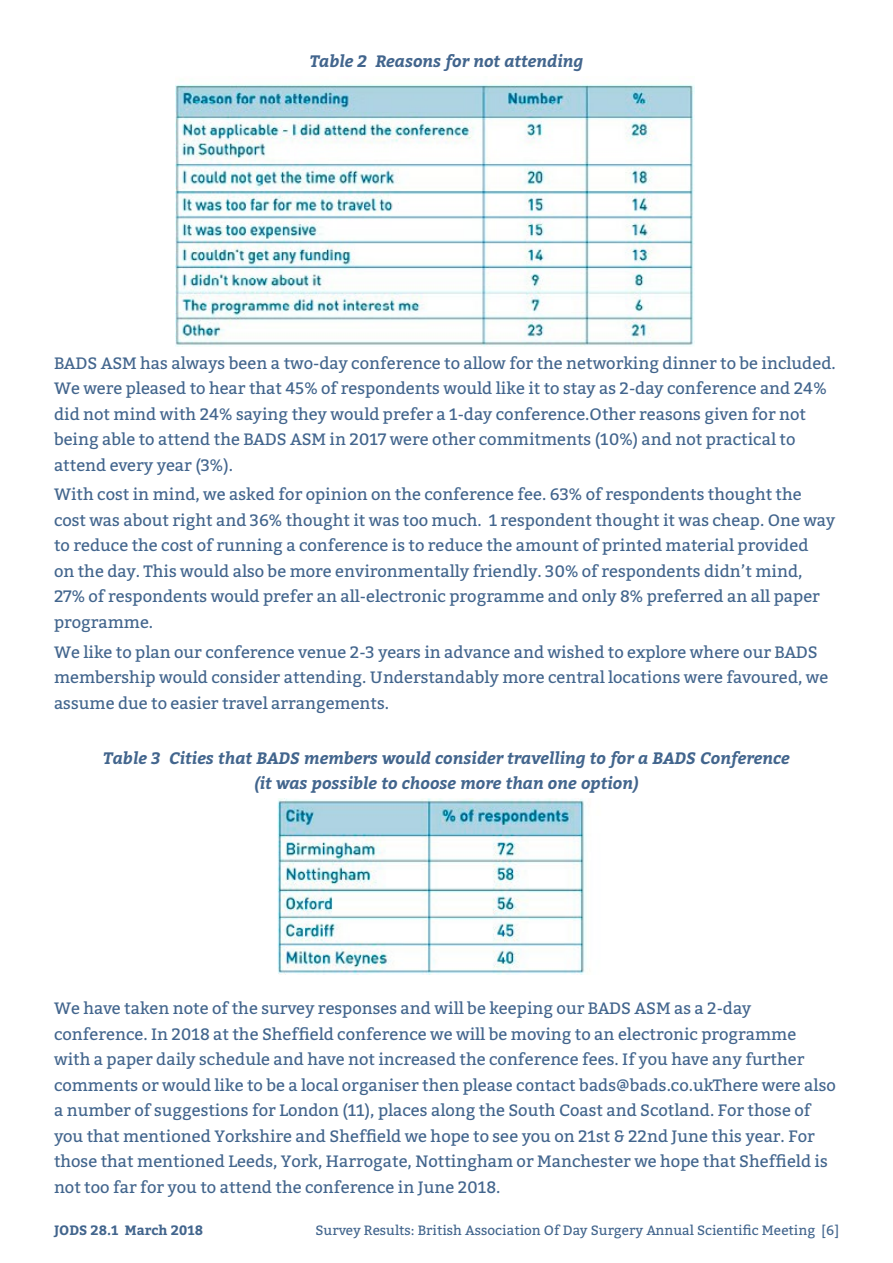
<style>
.page{position:relative;width:893px;height:1263px;background:#fff}
.page>*{position:absolute;margin:0;border:0;box-sizing:border-box;transform-origin:0 0}
.t1{font:16.5px/25.5px "Bitter";color:#42658d}
.t2{font:italic 700 16.5px/25.2px "Bitter";color:#42658d;text-align:center}
.t3{font:13.5px "Bitter";color:#42658d}
.t4{font:700 13.5px "Bitter";color:#42658d}
</style>
<div class="page">
<img style="left:176px;top:84px;width:519px;height:262px">
<img style="left:277px;top:798px;width:309px;height:176px">
<p class="t2" style="left:310px;top:48px;width:275px">Table 2 Reasons for not attending</p>
<p class="t1" style="left:54px;top:349px;width:783px">BADS ASM has always been a two-day conference to allow for the networking dinner to be included.<br>We were pleased to hear that 45% of respondents would like it to stay as 2-day conference and 24% did not mind with 24% saying they would prefer a 1-day conference.Other reasons given for not being able to attend the BADS ASM in 2017 were other commitments (10%) and not practical to attend every year (3%).</p>
<p class="t1" style="left:54px;top:481px;width:783px">With cost in mind, we asked for opinion on the conference fee. 63% of respondents thought the cost was about right and 36% thought it was too much. 1 respondent thought it was cheap. One way to reduce the cost of running a conference is to reduce the amount of printed material provided<br>on the day. This would also be more environmentally friendly. 30% of respondents didn’t mind, 27% of respondents would prefer an all-electronic programme and only 8% preferred an all paper programme.</p>
<p class="t1" style="left:54px;top:638px;width:776px">We like to plan our conference venue 2-3 years in advance and wished to explore where our BADS membership would consider attending. Understandably more central locations were favoured, we assume due to easier travel arrangements.</p>
<p class="t2" style="left:103px;top:745px;width:688px">Table 3 Cities that BADS members would consider travelling to for a BADS Conference (it was possible to choose more than one option)</p>
<p class="t1" style="left:54px;top:995px;width:783px">We have taken note of the survey responses and will be keeping our BADS ASM as a 2-day conference. In 2018 at the Sheffield conference we will be moving to an electronic programme with a paper daily schedule and have not increased the conference fees. If you have any further comments or would like to be a local organiser then please contact bads@bads.co.ukThere were also a number of suggestions for London (11), places along the South Coast and Scotland. For those of you that mentioned Yorkshire and Sheffield we hope to see you on 21st &amp; 22nd June this year. For those that mentioned Leeds, York, Harrogate, Nottingham or Manchester we hope that Sheffield is not too far for you to attend the conference in June 2018.</p>
<p class="t4" style="left:54px;top:1220px;width:151px">JODS 28.1 March 2018</p>
<p class="t3" style="left:316px;top:1221px;width:525px">Survey Results: British Association Of Day Surgery Annual Scientific Meeting [6]</p>
</div>
